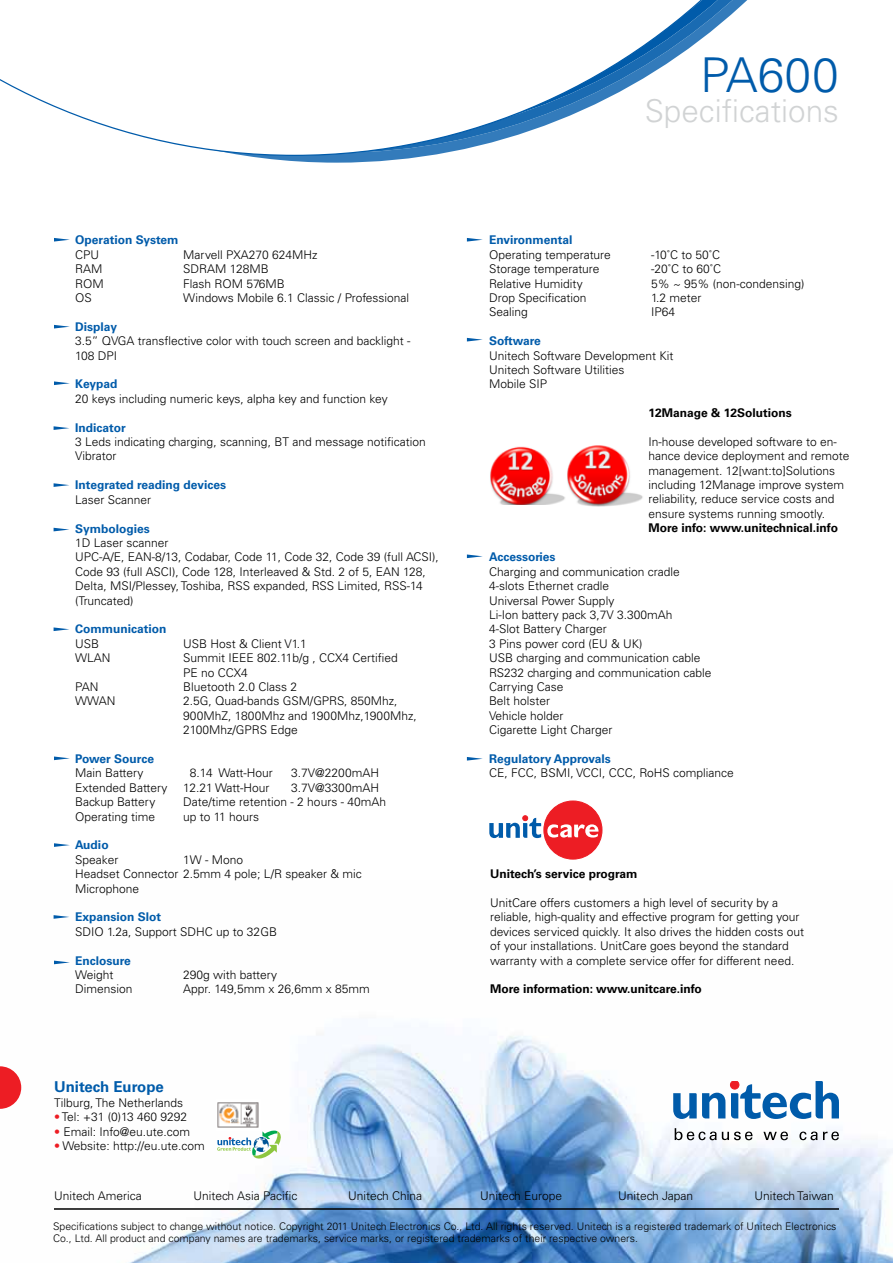
<style>
.page{position:relative;width:893px;height:1263px;background:#fff}
.page>*{position:absolute;margin:0;border:0;box-sizing:border-box;transform-origin:0 0}
.t1{font:300 48px "Univers";color:#005baa}
.t2{font:300 31.5px "Univers";color:#d1d3d4}
.t3{font:700 15px "Univers";color:#005baa}
.t4{font:300 12px/14.4px "Univers";color:#000}
.t5{font:700 12px "Univers";color:#005baa}
.t6{font:700 12px "Univers";color:#000}
.t7{font:300 10.5px/12.6px "Univers";color:#000}
.s1{color:#ed1d24}
</style>
<div class="page">
<img style="left:21px;top:915px;width:872px;height:348px">
<svg style="left:248px;top:0;width:499px;height:163px"></svg>
<svg style="left:0;top:0;width:742px;height:156px"></svg>
<hr style="left:54px;top:1208px;width:785px;height:2px;background:#000">
<svg style="left:675px;top:1128px;width:78px;height:12px"></svg>
<svg style="left:763px;top:1131px;width:25px;height:9px"></svg>
<svg style="left:799px;top:1131px;width:18px;height:9px"></svg>
<svg style="left:823px;top:1131px;width:16px;height:9px"></svg>
<svg style="left:673px;top:1081px;width:166px;height:38px"></svg>
<svg style="left:0;top:1066px;width:21px;height:43px"></svg>
<svg style="left:54px;top:238px;width:16px;height:4px"></svg>
<svg style="left:54px;top:325px;width:16px;height:3px"></svg>
<svg style="left:54px;top:426px;width:15px;height:4px"></svg>
<svg style="left:54px;top:381px;width:16px;height:4px"></svg>
<svg style="left:54px;top:483px;width:15px;height:4px"></svg>
<svg style="left:54px;top:627px;width:15px;height:4px"></svg>
<svg style="left:467px;top:238px;width:16px;height:4px"></svg>
<svg style="left:467px;top:338px;width:16px;height:3px"></svg>
<svg style="left:54px;top:756px;width:16px;height:4px"></svg>
<svg style="left:467px;top:757px;width:16px;height:3px"></svg>
<svg style="left:54px;top:843px;width:16px;height:4px"></svg>
<svg style="left:54px;top:961px;width:16px;height:3px"></svg>
<svg style="left:467px;top:554px;width:16px;height:4px"></svg>
<img style="left:217px;top:1099px;width:43px;height:31px">
<svg style="left:217px;top:1130px;width:65px;height:29px"></svg>
<div style="left:544px;top:801px;width:58px;height:58px;background:#ed1d24;border-radius:50%"></div>
<div style="left:544px;top:801px;width:58px;height:58px;border:1px solid #ed1d24;border-radius:50%"></div>
<svg style="left:489px;top:816px;width:52px;height:22px"></svg>
<svg style="left:547px;top:824px;width:52px;height:14px"></svg>
<img style="left:490px;top:446px;width:75px;height:59px">
<img style="left:567px;top:445px;width:76px;height:62px">
<svg style="left:54px;top:528px;width:15px;height:3px"></svg>
<svg style="left:54px;top:915px;width:15px;height:4px"></svg>
<p class="t5" style="left:75px;top:233px;width:105px">Operation System</p>
<p class="t4" style="left:75px;top:247px;width:26px">CPU</p>
<p class="t4" style="left:183px;top:247px;width:136px">Marvell PXA270 624MHz</p>
<p class="t4" style="left:75px;top:262px;width:29px">RAM</p>
<p class="t4" style="left:183px;top:262px;width:87px">SDRAM 128MB</p>
<p class="t4" style="left:75px;top:276px;width:30px">ROM</p>
<p class="t4" style="left:183px;top:276px;width:103px">Flash ROM 576MB</p>
<p class="t4" style="left:75px;top:291px;width:18px">OS</p>
<p class="t4" style="left:183px;top:291px;width:227px">Windows Mobile 6.1 Classic / Professional</p>
<p class="t5" style="left:75px;top:320px;width:43px">Display</p>
<p class="t4" style="left:75px;top:334px;width:337px">3.5” QVGA transflective color with touch screen and backlight -<br>108 DPI</p>
<p class="t5" style="left:75px;top:377px;width:44px">Keypad</p>
<p class="t4" style="left:75px;top:391px;width:314px">20 keys including numeric keys, alpha key and function key</p>
<p class="t5" style="left:75px;top:420px;width:52px">Indicator</p>
<p class="t4" style="left:75px;top:435px;width:352px">3 Leds indicating charging, scanning, BT and message notification<br>Vibrator</p>
<p class="t5" style="left:75px;top:478px;width:152px">Integrated reading devices</p>
<p class="t4" style="left:75px;top:492px;width:78px">Laser Scanner</p>
<p class="t5" style="left:75px;top:521px;width:76px">Symbologies</p>
<p class="t4" style="left:75px;top:535px;width:365px">1D Laser scanner<br>UPC-A/E, EAN-8/13, Codabar, Code 11, Code 32, Code 39 (full ACSI), Code 93 (full ASCI), Code 128, Interleaved &amp; Std. 2 of 5, EAN 128, Delta, MSI/Plessey, Toshiba, RSS expanded, RSS Limited, RSS-14 (Truncated)</p>
<p class="t5" style="left:75px;top:622px;width:93px">Communication</p>
<p class="t4" style="left:75px;top:636px;width:25px">USB</p>
<p class="t4" style="left:183px;top:636px;width:125px">USB Host &amp; Client V1.1</p>
<p class="t4" style="left:75px;top:651px;width:37px">WLAN</p>
<p class="t4" style="left:183px;top:651px;width:216px">Summit IEEE 802.11b/g , CCX4 Certified<br>PE no CCX4</p>
<p class="t4" style="left:75px;top:679px;width:25px">PAN</p>
<p class="t4" style="left:183px;top:679px;width:116px">Bluetooth 2.0 Class 2</p>
<p class="t4" style="left:75px;top:694px;width:42px">WWAN</p>
<p class="t4" style="left:183px;top:694px;width:235px">2.5G, Quad-bands GSM/GPRS, 850Mhz,<br>900MhZ, 1800Mhz and 1900Mhz,1900Mhz,<br>2100Mhz/GPRS Edge</p>
<p class="t5" style="left:75px;top:752px;width:80px">Power Source</p>
<p class="t4" style="left:75px;top:766px;width:70px">Main Battery</p>
<p class="t4" style="left:190px;top:766px;width:84px">8.14 Watt-Hour</p>
<p class="t4" style="left:291px;top:766px;width:89px">3.7V@2200mAH</p>
<p class="t4" style="left:75px;top:780px;width:94px">Extended Battery</p>
<p class="t4" style="left:183px;top:780px;width:88px">12.21 Watt-Hour</p>
<p class="t4" style="left:291px;top:780px;width:89px">3.7V@3300mAH</p>
<p class="t4" style="left:75px;top:795px;width:82px">Backup Battery</p>
<p class="t4" style="left:183px;top:795px;width:204px">Date/time retention - 2 hours - 40mAh</p>
<p class="t4" style="left:75px;top:809px;width:82px">Operating time</p>
<p class="t4" style="left:183px;top:809px;width:77px">up to 11 hours</p>
<p class="t5" style="left:75px;top:838px;width:35px">Audio</p>
<p class="t4" style="left:75px;top:852px;width:45px">Speaker</p>
<p class="t4" style="left:75px;top:852px;width:288px;text-indent:108px">1W - Mono<br>Headset Connector 2.5mm 4 pole; L/R speaker &amp; mic<br>Microphone</p>
<p class="t5" style="left:75px;top:910px;width:88px">Expansion Slot</p>
<p class="t4" style="left:75px;top:924px;width:203px">SDIO 1.2a, Support SDHC up to 32GB</p>
<p class="t5" style="left:75px;top:953px;width:57px">Enclosure</p>
<p class="t4" style="left:75px;top:967px;width:40px">Weight</p>
<p class="t4" style="left:183px;top:967px;width:95px">290g with battery</p>
<p class="t4" style="left:75px;top:982px;width:59px">Dimension</p>
<p class="t4" style="left:183px;top:982px;width:188px">Appr. 149,5mm x 26,6mm x 85mm</p>
<p class="t3" style="left:54px;top:1078px;width:111px">Unitech Europe</p>
<p class="t4" style="left:54px;top:1095px;width:131px">Tilburg, The Netherlands</p>
<p class="t4" style="left:54px;top:1110px;width:135px"><span class="s1">•</span> Tel: +31 (0)13 460 9292</p>
<p class="t4" style="left:54px;top:1124px;width:138px"><span class="s1">•</span> Email: Info@eu.ute.com</p>
<p class="t4" style="left:54px;top:1138px;width:152px"><span class="s1">•</span> Website: http://eu.ute.com</p>
<h1 class="t1" style="left:700px;top:46px;width:140px">PA600</h1>
<h2 class="t2" style="left:645px;top:92px;width:196px">Specifications</h2>
<p class="t5" style="left:489px;top:233px;width:85px">Environmental</p>
<p class="t4" style="left:489px;top:247px;width:123px">Operating temperature</p>
<p class="t4" style="left:651px;top:247px;width:71px">-10˚C to 50˚C</p>
<p class="t4" style="left:489px;top:262px;width:112px">Storage temperature</p>
<p class="t4" style="left:651px;top:262px;width:72px">-20˚C to 60˚C</p>
<p class="t4" style="left:489px;top:276px;width:95px">Relative Humidity</p>
<p class="t4" style="left:651px;top:276px;width:155px">5% ~ 95% (non-condensing)</p>
<p class="t4" style="left:489px;top:291px;width:99px">Drop Specification</p>
<p class="t4" style="left:651px;top:291px;width:52px">1.2 meter</p>
<p class="t4" style="left:489px;top:305px;width:40px">Sealing</p>
<p class="t4" style="left:651px;top:305px;width:26px">IP64</p>
<p class="t5" style="left:489px;top:334px;width:53px">Software</p>
<p class="t4" style="left:489px;top:348px;width:186px">Unitech Software Development Kit<br>Unitech Software Utilities<br>Mobile SIP</p>
<p class="t6" style="left:649px;top:406px;width:145px">12Manage &amp; 12Solutions</p>
<p class="t4" style="left:649px;top:434px;width:202px">In-house developed software to en&shy;hance device deployment and remote management. 12[want:to]Solutions including 12Manage improve system reliability, reduce service costs and ensure systems running smootly.</p>
<p class="t6" style="left:649px;top:521px;width:191px">More info: www.unitechnical.info</p>
<p class="t5" style="left:489px;top:550px;width:68px">Accessories</p>
<p class="t4" style="left:489px;top:564px;width:224px">Charging and communication cradle<br>4-slots Ethernet cradle<br>Universal Power Supply<br>Li-Ion battery pack 3,7V 3.300mAh<br>4-Slot Battery Charger<br>3 Pins power cord (EU &amp; UK)<br>USB charging and communication cable<br>RS232 charging and communication cable<br>Carrying Case<br>Belt holster<br>Vehicle holder<br>Cigarette Light Charger</p>
<p class="t5" style="left:489px;top:752px;width:123px">Regulatory Approvals</p>
<p class="t4" style="left:489px;top:766px;width:246px">CE, FCC, BSMI, VCCI, CCC, RoHS compliance</p>
<p class="t6" style="left:490px;top:867px;width:149px">Unitech’s service program</p>
<p class="t4" style="left:490px;top:895px;width:315px">UnitCare offers customers a high level of security by a reliable, high-quality and effective program for getting your devices serviced quickly. It also drives the hidden costs out of your installations. UnitCare goes beyond the standard warranty with a complete service offer for different need.</p>
<p class="t6" style="left:490px;top:982px;width:213px">More information: www.unitcare.info</p>
<p class="t4" style="left:54px;top:1189px;width:89px">Unitech America</p>
<p class="t4" style="left:194px;top:1189px;width:105px">Unitech Asia Pacific</p>
<p class="t4" style="left:348px;top:1189px;width:76px">Unitech China</p>
<p class="t4" style="left:480px;top:1189px;width:84px">Unitech Europe</p>
<p class="t4" style="left:618px;top:1189px;width:77px">Unitech Japan</p>
<p class="t4" style="left:754px;top:1189px;width:81px">Unitech Taiwan</p>
<p class="t7" style="left:53px;top:1220px;width:785px">Specifications subject to change without notice. Copyright 2011 Unitech Electronics Co., Ltd. All rights reserved. Unitech is a registered trademark of Unitech Electronics<br>Co., Ltd. All product and company names are trademarks, service marks, or registered trademarks of their respective owners.</p>
</div>
